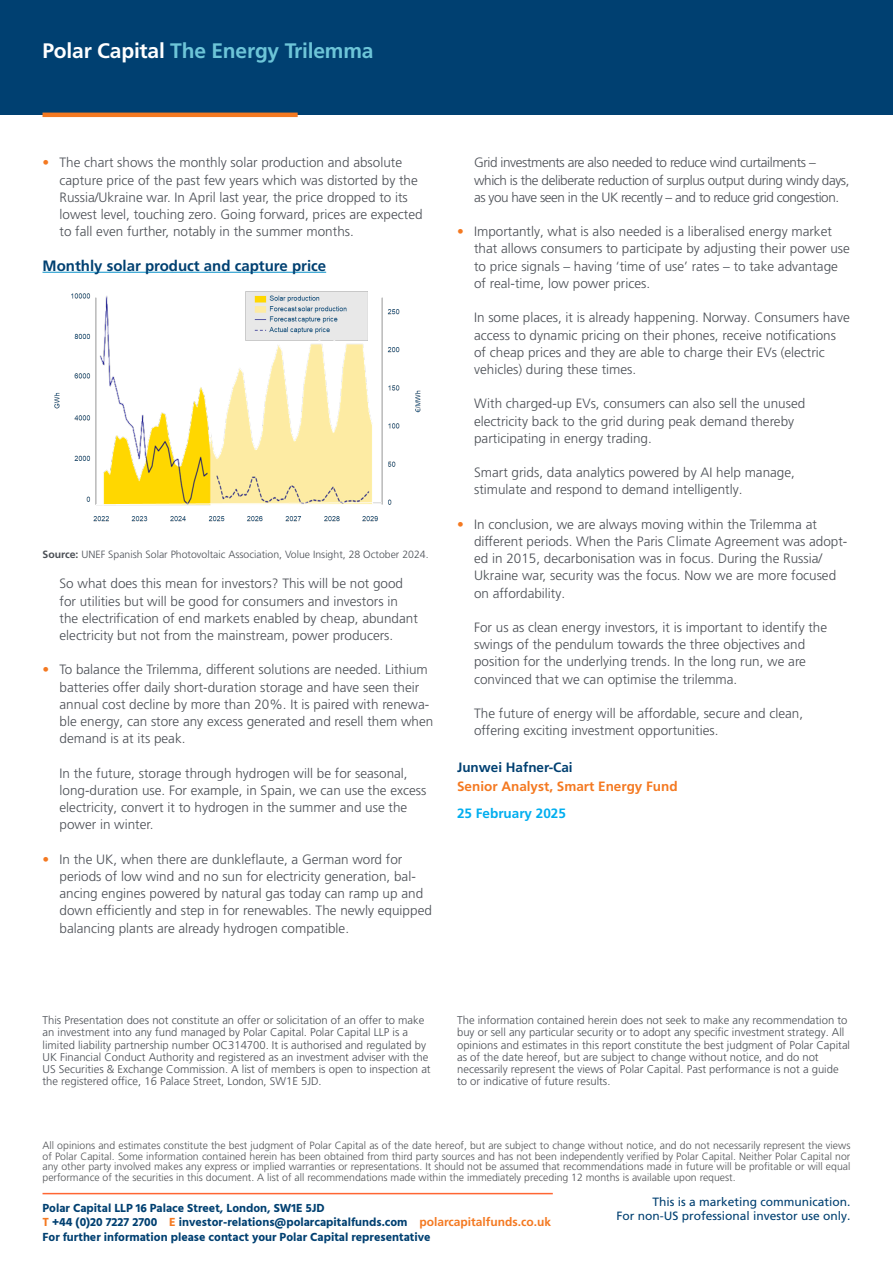
<style>
.page{position:relative;width:893px;height:1263px;background:#fff}
.page>*{position:absolute;margin:0;border:0;box-sizing:border-box;transform-origin:0 0}
.t1{font:700 21px "Frutiger LT Pro";letter-spacing:-.01em;color:#6dc5d8}
.Chart_heading{font:700 15px "Frutiger LT Pro";color:#004071}
.Body_text_-_indented{font:300 13.5px/17.2px "Frutiger LT Pro";color:#4b4f55}
.Body_text_-_indented-2{font:300 13.5px/17.2px "Frutiger LT Pro";letter-spacing:-.03em;color:#4b4f55}
.Body_Text{font:700 13.5px/19.5px "Frutiger LT Pro";color:#f47921}
.Body_Text-2{font:700 13.5px "Frutiger LT Pro";color:#00aeef}
.t2{font:700 12px/14.4px "Hind";color:#004071}
.t3{font:12px "Frutiger LT Pro";color:#004071}
.Important_Notice{font:300 11.25px/12.1px "Frutiger LT Pro";color:#4b4f55}
.Source{font:300 10.5px/10.5px "Frutiger LT Pro";color:#515356;text-align:justify}
.Source-2{font:300 10.5px "Frutiger LT Pro";color:#4b4f55}
.s1{color:#fff}
.s2{font-weight:700;color:#f47921}
.s3{font-weight:700}
.s4{color:#004071}
.s5{color:#f47921}
.s6{font-family:"Frutiger LT Pro";color:#f47921}
</style>
<div class="page">
<div style="left:0;top:0;width:893px;height:115px;background:#004071"></div>
<hr style="left:43px;top:113px;width:255px;height:4px;background:#f47921">
<hr style="left:43px;top:272px;width:283px;height:1px;background:#0690c8">
<img style="left:54px;top:291px;width:367px;height:231px">
<hr style="left:43px;top:1193px;width:510px;height:1px;background:#f63">
<p class="t1" style="left:43px;top:38px;width:333px"><span class="s1">Polar Capital</span> The Energy Trilemma</p>
<p class="Body_text_-_indented" style="left:60px;top:154px;width:365px;text-indent:-17px"><span class="s2">•</span> The chart shows the monthly solar production and absolute capture price of the past few years which was distorted by the Russia/Ukraine war. In April last year, the price dropped to its lowest level, touching zero. Going forward, prices are expected to fall even further, notably in the summer months.</p>
<p class="Chart_heading" style="left:43px;top:257px;width:285px">Monthly solar product and capture price</p>
<p class="Source-2" style="left:43px;top:548px;width:388px"><span class="s3">Source:</span> UNEF Spanish Solar Photovoltaic Association, Volue Insight, 28 October 2024.</p>
<p class="Body_text_-_indented" style="left:60px;top:575px;width:360px">So what does this mean for investors? This will be not good for utilities but will be good for consumers and investors in the electrification of end markets enabled by cheap, abundant electricity but not from the mainstream, power producers.</p>
<p class="Body_text_-_indented" style="left:60px;top:661px;width:375px;text-indent:-17px"><span class="s2">•</span> To balance the Trilemma, different solutions are needed. Lithium batteries offer daily short-duration storage and have seen their annual cost decline by more than 20%. It is paired with renewa&shy;ble energy, can store any excess generated and resell them when demand is at its peak.</p>
<p class="Body_text_-_indented" style="left:60px;top:764px;width:368px">In the future, storage through hydrogen will be for seasonal, long-duration use. For example, in Spain, we can use the excess electricity, convert it to hydrogen in the summer and use the power in winter.</p>
<p class="Body_text_-_indented" style="left:60px;top:850px;width:374px;text-indent:-17px"><span class="s2">•</span> In the UK, when there are dunkleflaute, a German word for periods of low wind and no sun for electricity generation, bal&shy;ancing engines powered by natural gas today can ramp up and down efficiently and step in for renewables. The newly equipped balancing plants are already hydrogen compatible.</p>
<p class="Body_text_-_indented-2" style="left:474px;top:154px;width:377px">Grid investments are also needed to reduce wind curtailments – which is the deliberate reduction of surplus output during windy days, as you have seen in the UK recently – and to reduce grid congestion.</p>
<p class="Body_text_-_indented" style="left:474px;top:223px;width:377px;text-indent:-17px"><span class="s2">•</span> Importantly, what is also needed is a liberalised energy market that allows consumers to participate by adjusting their power use to price signals – having ‘time of use’ rates – to take advantage of real-time, low power prices.</p>
<p class="Body_text_-_indented" style="left:474px;top:309px;width:377px">In some places, it is already happening. Norway. Consumers have access to dynamic pricing on their phones, receive notifications of cheap prices and they are able to charge their EVs (electric vehicles) during these times.</p>
<p class="Body_text_-_indented" style="left:474px;top:395px;width:333px">With charged-up EVs, consumers can also sell the unused electricity back to the grid during peak demand thereby participating in energy trading.</p>
<p class="Body_text_-_indented" style="left:474px;top:464px;width:322px">Smart grids, data analytics powered by AI help manage, stimulate and respond to demand intelligently.</p>
<p class="Body_text_-_indented" style="left:474px;top:515px;width:375px;text-indent:-17px"><span class="s2">•</span> In conclusion, we are always moving within the Trilemma at different periods. When the Paris Climate Agreement was adopt&shy;ed in 2015, decarbonisation was in focus. During the Russia/ Ukraine war, security was the focus. Now we are more focused on affordability.</p>
<p class="Body_text_-_indented" style="left:474px;top:619px;width:355px">For us as clean energy investors, it is important to identify the swings of the pendulum towards the three objectives and position for the underlying trends. In the long run, we are convinced that we can optimise the trilemma.</p>
<p class="Body_text_-_indented" style="left:474px;top:705px;width:331px">The future of energy will be affordable, secure and clean, offering exciting investment opportunities.</p>
<p class="Body_Text" style="left:457px;top:757px;width:222px"><span class="s4">Junwei Hafner-Cai<br></span>Senior Analyst, Smart Energy Fund</p>
<p class="Body_Text-2" style="left:457px;top:805px;width:110px">25 February 2025</p>
<p class="Important_Notice" style="left:43px;top:1014px;width:390px">This Presentation does not constitute an offer or solicitation of an offer to make an investment into any fund managed by Polar Capital. Polar Capital LLP is a limited liability partnership number OC314700. It is authorised and regulated by UK Financial Conduct Authority and registered as an investment adviser with the US Securities &amp; Exchange Commission. A list of members is open to inspection at the registered office, 16 Palace Street, London, SW1E 5JD.</p>
<p class="Important_Notice" style="left:457px;top:1014px;width:394px">The information contained herein does not seek to make any recommendation to buy or sell any particular security or to adopt any specific investment strategy. All opinions and estimates in this report constitute the best judgment of Polar Capital as of the date hereof, but are subject to change without notice, and do not necessarily represent the views of Polar Capital. Past performance is not a guide to or indicative of future results.</p>
<p class="Source" style="left:43px;top:1140px;width:809px">All opinions and estimates constitute the best judgment of Polar Capital as of the date hereof, but are subject to change without notice, and do not necessarily represent the views of Polar Capital. Some information contained herein has been obtained from third party sources and has not been independently verified by Polar Capital. Neither Polar Capital nor any other party involved makes any express or implied warranties or representations. It should not be assumed that recommendations made in future will be profitable or will equal performance of the securities in this document. A list of all recommendations made within the immediately preceding 12 months is available upon request.</p>
<p class="t2" style="left:43px;top:1200px;width:510px">Polar Capital LLP 16 Palace Street, London, SW1E 5JD<br><span class="s5">T</span> +44 (0)20 7227 2700 <span class="s5">E</span> investor-relations@polarcapitalfunds.com <span class="s6">polarcapitalfunds.co.uk<br></span>For further information please contact your Polar Capital representative</p>
<p class="t3" style="left:652px;top:1195px;width:200px">This is a marketing communication.</p>
<p class="t3" style="left:616px;top:1209px;width:236px">For non-US professional investor use only.</p>
</div>
